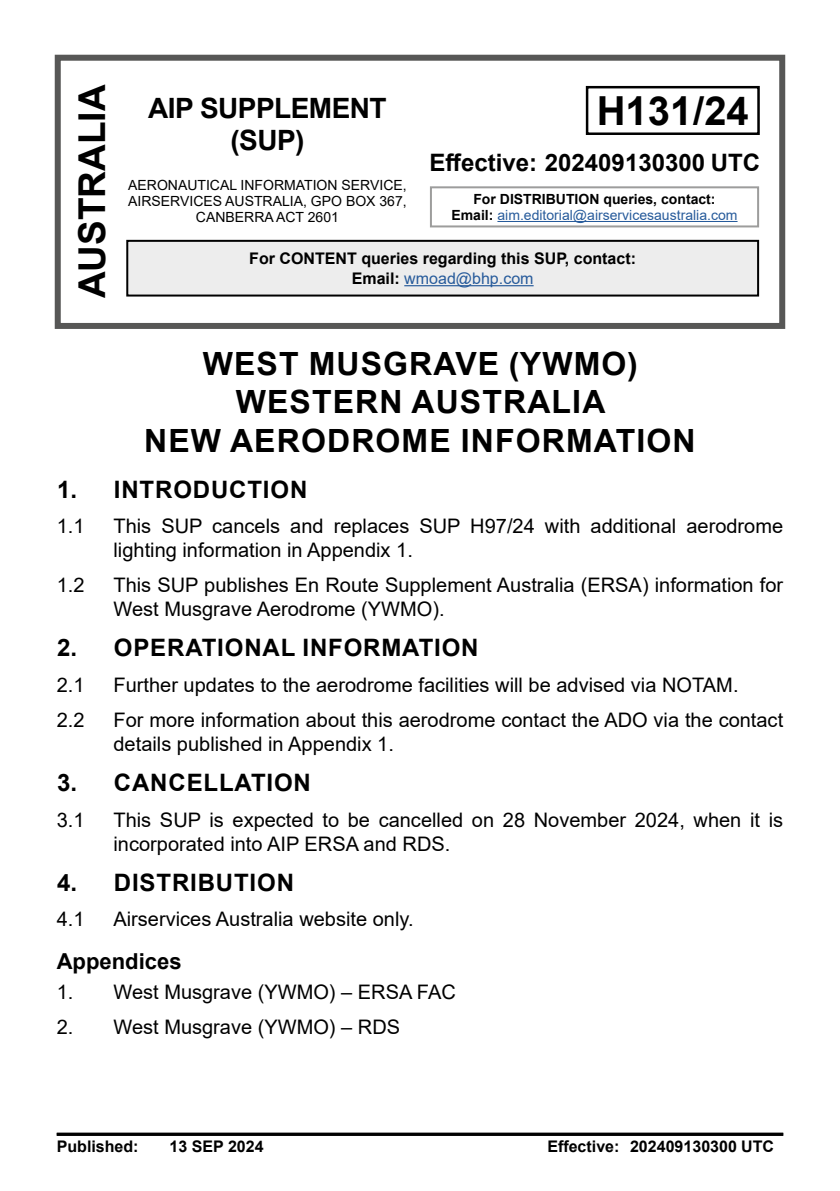
<style>
.page{position:relative;width:840px;height:1191px;background:#fff}
.page>*{position:absolute;margin:0;border:0;box-sizing:border-box;transform-origin:0 0}
.t1{font:700 40px "Arial";color:#000}
.t2{font:700 37px "Arial";color:#000}
.t3{font:700 32px/38.4px "Arial";letter-spacing:.035em;color:#000;text-align:center}
.t4{font:700 28px/32px "Arial";letter-spacing:-.02em;color:#000;text-align:center}
.t5{font:700 24px "Arial";letter-spacing:.035em;color:#000}
.t6{font:700 24px "Arial";color:#000}
.t7{font:700 22px "Arial";color:#000}
.t8{font:20px/24px "Arial";color:#000}
.t9{font:700 16px/20px "Arial";color:#000;text-align:center}
.t10{font:14px/16px "Arial";color:#000;text-align:center}
.t11{font:14px/16px "Arial";color:#275b9b;text-align:center}
.s1{font-weight:700;color:#000}
.s2{font-weight:400;color:#275b9b}
</style>
<div class="page">
<div style="left:55px;top:55px;width:729px;height:274px;border:6px solid #575756"></div>
<hr style="left:497px;top:221px;width:240px;height:1px;background:#275b9b">
<div style="left:429px;top:186px;width:329px;height:41px;border:2px solid #9d9d9c"></div>
<hr style="left:57px;top:1132px;width:725px;height:3px;background:#000">
<div style="left:585px;top:86px;width:174px;height:49px;border:2px solid #000"></div>
<div style="left:127px;top:241px;width:630px;height:54px;background:#ededed"></div>
<hr style="left:404px;top:285px;width:129px;height:1px;background:#275b9b">
<div style="left:126px;top:240px;width:632px;height:56px;border:2px solid #000"></div>
<h2 class="t2" style="left:66px;top:298px;width:215px;rotate:-90deg">AUSTRALIA</h2>
<h3 class="t4" style="left:148px;top:92px;width:240px">AIP SUPPLEMENT (SUP)</h3>
<p class="t10" style="left:128px;top:177px;width:280px">AERONAUTICAL INFORMATION SERVICE,<br>AIRSERVICES AUSTRALIA, GPO BOX 367,<br>CANBERRA ACT 2601</p>
<h1 class="t1" style="left:596px;top:83px;width:153px">H131/24</h1>
<p class="t6" style="left:429px;top:145px;width:332px">Effective: 202409130300 UTC</p>
<p class="t11" style="left:451px;top:191px;width:287px"><span class="s1">For DISTRIBUTION queries, contact:<br>Email:</span> aim.editorial@airservicesaustralia.com</p>
<p class="t9" style="left:249px;top:248px;width:388px">For CONTENT queries regarding this SUP, contact:<br>Email: <span class="s2">wmoad@bhp.com</span></p>
<h3 class="t3" style="left:144px;top:345px;width:552px">WEST MUSGRAVE (YWMO)<br>WESTERN AUSTRALIA<br>NEW AERODROME INFORMATION</h3>
<p class="t5" style="left:57px;top:472px;width:251px">1. INTRODUCTION</p>
<p class="t8" style="left:57px;top:514px;width:29px">1.1</p>
<p class="t8" style="left:113px;top:514px;width:670px">This SUP cancels and replaces SUP H97/24 with additional aerodrome lighting information in Appendix 1.</p>
<p class="t8" style="left:57px;top:573px;width:29px">1.2</p>
<p class="t8" style="left:113px;top:573px;width:670px">This SUP publishes En Route Supplement Australia (ERSA) information for<br>West Musgrave Aerodrome (YWMO).</p>
<p class="t5" style="left:57px;top:631px;width:423px">2. OPERATIONAL INFORMATION</p>
<p class="t8" style="left:57px;top:672px;width:29px">2.1</p>
<p class="t8" style="left:113px;top:672px;width:626px">Further updates to the aerodrome facilities will be advised via NOTAM.</p>
<p class="t8" style="left:57px;top:708px;width:29px">2.2</p>
<p class="t8" style="left:113px;top:708px;width:670px">For more information about this aerodrome contact the ADO via the contact details published in Appendix 1.</p>
<p class="t5" style="left:57px;top:766px;width:255px">3. CANCELLATION</p>
<p class="t8" style="left:57px;top:807px;width:29px">3.1</p>
<p class="t8" style="left:113px;top:807px;width:670px">This SUP is expected to be cancelled on 28 November 2024, when it is incorporated into AIP ERSA and RDS.</p>
<p class="t5" style="left:57px;top:865px;width:238px">4. DISTRIBUTION</p>
<p class="t8" style="left:57px;top:907px;width:29px">4.1</p>
<p class="t8" style="left:113px;top:907px;width:301px">Airservices Australia website only.</p>
<p class="t7" style="left:57px;top:946px;width:126px">Appendices</p>
<p class="t8" style="left:57px;top:979px;width:400px">1. West Musgrave (YWMO) – ERSA FAC</p>
<p class="t8" style="left:57px;top:1015px;width:345px">2. West Musgrave (YWMO) – RDS</p>
<p class="t9" style="left:57px;top:1137px;width:83px">Published:</p>
<p class="t9" style="left:169px;top:1137px;width:96px">13 SEP 2024</p>
<p class="t9" style="left:547px;top:1137px;width:228px">Effective: 202409130300 UTC</p>
</div>
